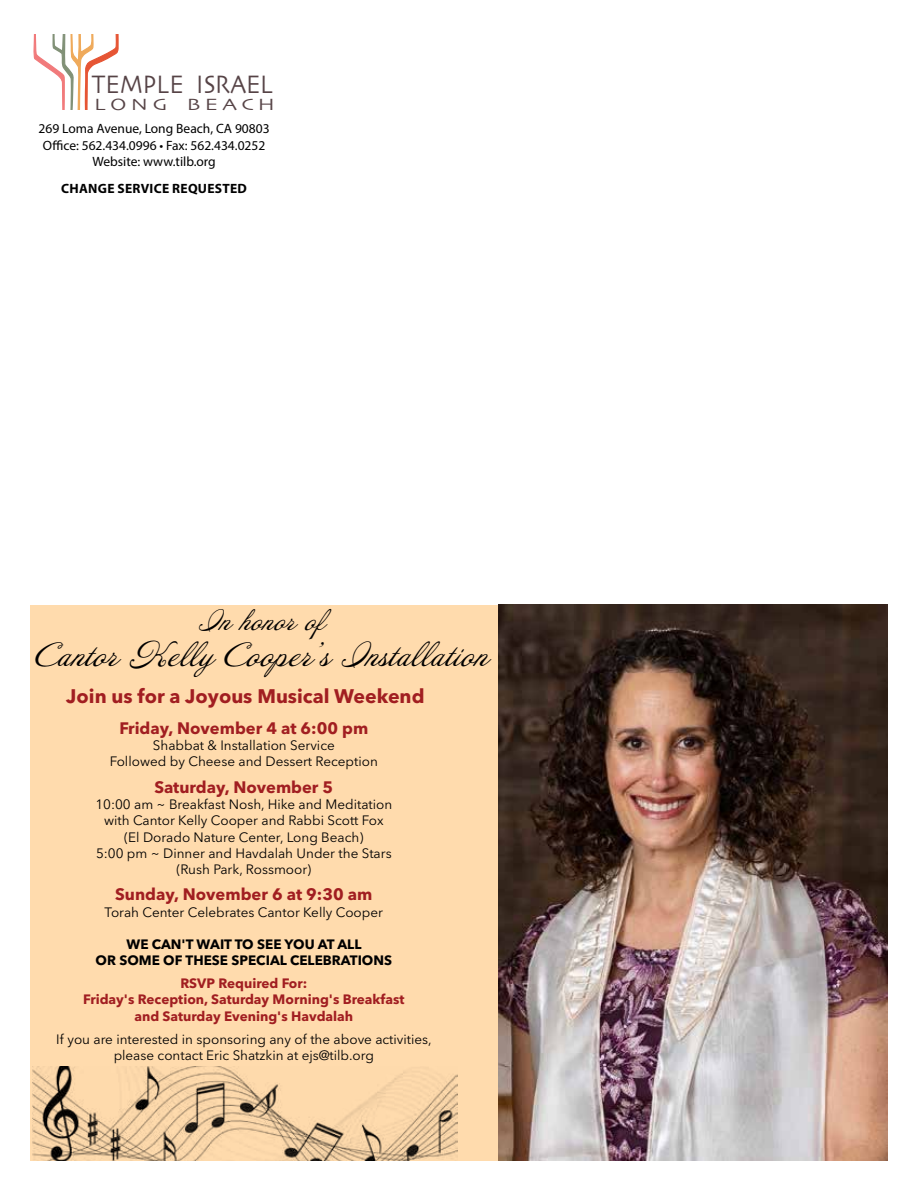
<style>
.page{position:relative;width:918px;height:1188px;background:#fff}
.page>*{position:absolute;margin:0;border:0;box-sizing:border-box;transform-origin:0 0}
.t1{font:30px "Annabelle JF";color:#000}
.t2{font:26.4px "Skia";letter-spacing:.01em;color:#564346;scale:.9 1}
.t3{font:25.5px "Annabelle JF";color:#000}
.t4{font:700 19.5px "Avenir Next LT Pro";color:#a11e21}
.t5{font:17.1px "Skia";letter-spacing:.19em;color:#564346;scale:1.28 1}
.t6{font:700 16.5px "Avenir Next LT Pro";color:#a11e21}
.t7{font:13.5px/16.2px "Avenir Next LT Pro";color:#000;text-align:center}
.t8{font:700 13.5px/16.2px "Avenir Next LT Pro";color:#a11e21;text-align:center}
.t9{font:13.5px/16.2px "Myriad Pro";color:#000;text-align:center}
.t10{font:700 13.5px/16.2px "Avenir Next LT Pro";color:#000;text-align:center}
.t11{font:700 13.5px "Myriad Pro";letter-spacing:.02em;color:#000}
</style>
<div class="page">
<div style="left:31px;top:605px;width:467px;height:555px;background:#ffdbad"></div>
<svg style="left:33px;top:35px;width:86px;height:75px"></svg>
<img style="left:499px;top:604px;width:389px;height:557px">
<img style="left:32px;top:1067px;width:426px;height:94px">
<h2 class="t2" style="left:92px;top:69px;width:203px">TEMPLE ISRAEL</h2>
<p class="t5" style="left:94px;top:94px;width:143px">LONG BEACH</p>
<p class="t9" style="left:39px;top:121px;width:233px">269 Loma Avenue, Long Beach, CA 90803<br>Office: 562.434.0996 • Fax: 562.434.0252<br>Website: www.tilb.org</p>
<p class="t11" style="left:61px;top:180px;width:187px">CHANGE SERVICE REQUESTED</p>
<h3 class="t3" style="left:199px;top:605px;width:142px">In honor of</h3>
<h1 class="t1" style="left:36px;top:636px;width:454px">Cantor Kelly Cooper's Installation</h1>
<h3 class="t4" style="left:66px;top:684px;width:360px">Join us for a Joyous Musical Weekend</h3>
<p class="t6" style="left:119px;top:718px;width:250px">Friday, November 4 at 6:00 pm</p>
<p class="t7" style="left:110px;top:737px;width:270px">Shabbat &amp; Installation Service<br>Followed by Cheese and Dessert Reception</p>
<p class="t6" style="left:154px;top:777px;width:180px">Saturday, November 5</p>
<p class="t7" style="left:95px;top:796px;width:298px">10:00 am ~ Breakfast Nosh, Hike and Meditation with Cantor Kelly Cooper and Rabbi Scott Fox (El Dorado Nature Center, Long Beach)<br>5:00 pm ~ Dinner and Havdalah Under the Stars (Rush Park, Rossmoor)</p>
<p class="t6" style="left:115px;top:885px;width:259px">Sunday, November 6 at 9:30 am</p>
<p class="t7" style="left:105px;top:904px;width:280px">Torah Center Celebrates Cantor Kelly Cooper</p>
<p class="t10" style="left:96px;top:936px;width:298px">WE CAN'T WAIT TO SEE YOU AT ALL<br>OR SOME OF THESE SPECIAL CELEBRATIONS</p>
<p class="t8" style="left:83px;top:975px;width:323px">RSVP Required For:<br>Friday's Reception, Saturday Morning's Breakfast and Saturday Evening's Havdalah</p>
<p class="t7" style="left:56px;top:1031px;width:377px">If you are interested in sponsoring any of the above activities, please contact Eric Shatzkin at ejs@tilb.org</p>
</div>
